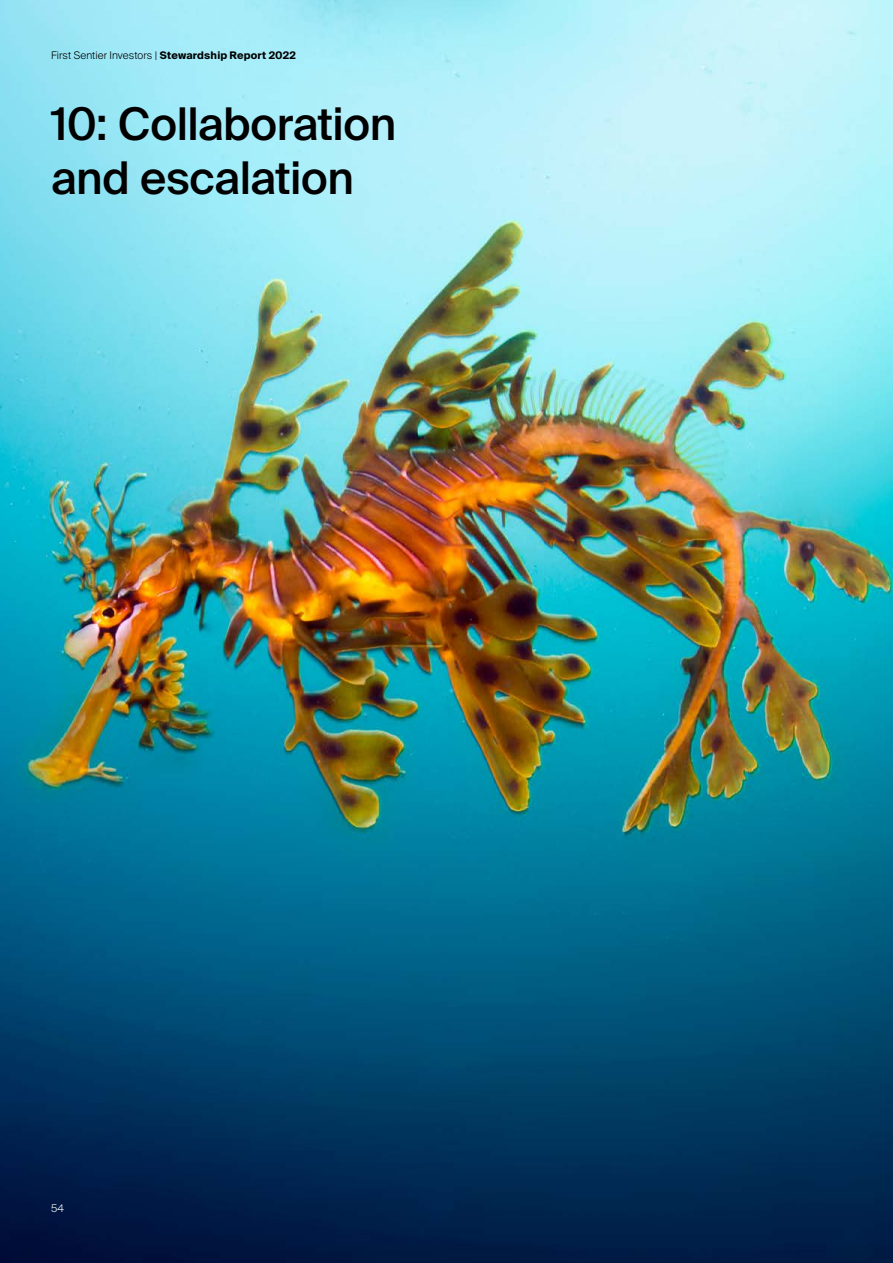
<style>
.page{position:relative;width:893px;height:1263px;background:#fff}
.page>*{position:absolute;margin:0;border:0;box-sizing:border-box;transform-origin:0 0}
.Cover_title{font:500 45px/54px "Suisse Intl";letter-spacing:-.01em;color:#000}
.t1{font:300 10.5px "Suisse Intl";letter-spacing:.01em;color:#000}
.t2{font:300 10.5px "Suisse Intl";color:#fff}
.s1{font-weight:700}
</style>
<div class="page">
<img style="left:0;top:0;width:893px;height:1263px">
<p class="t1" style="left:51px;top:49px;width:246px">First Sentier Investors | <span class="s1">Stewardship Report 2022</span></p>
<p class="Cover_title" style="left:51px;top:98px;width:347px">10: Collaboration and escalation</p>
<p class="t2" style="left:51px;top:1202px;width:15px">54</p>
</div>
